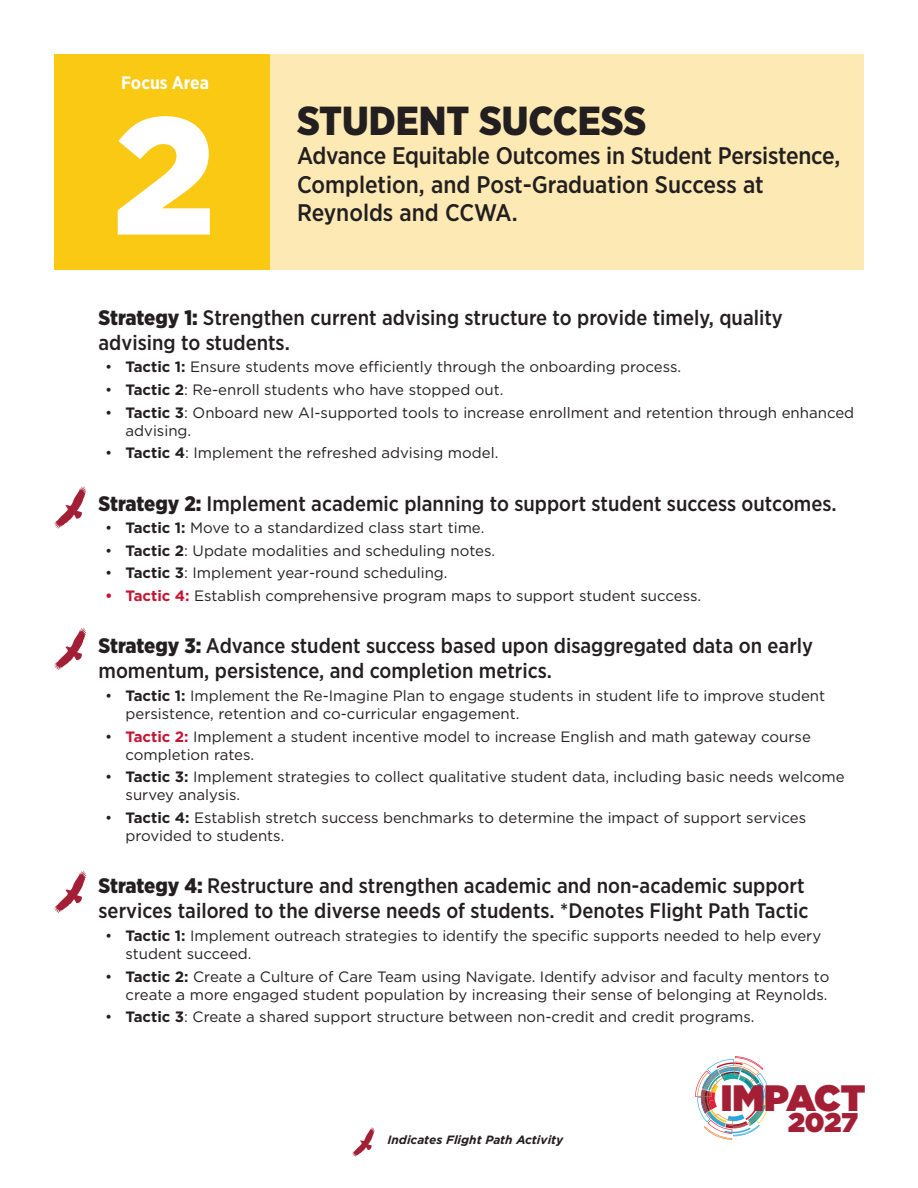
<style>
.page{position:relative;width:918px;height:1188px;background:#fff}
.page>*{position:absolute;margin:0;border:0;box-sizing:border-box;transform-origin:0 0}
.t1{font:900 166.35px "Gotham";color:#fff}
.t2{font:900 40.5px "Gotham Narrow";color:#231f20}
.t3{font:900 36.75px "Gotham";color:#a31f35}
.t4{font:900 27.15px "Gotham";color:#a31f35}
.t5{font:500 24px/28.8px "Gotham Narrow";letter-spacing:-.01em;color:#231f20}
.t6{font:500 21px/25.2px "Gotham Narrow";color:#231f20}
.t7{font:700 18px "Gotham Narrow";color:#fff}
.t8{font:15px/18px "Gotham";color:#231f20}
.t9{font:italic 700 12px "Gotham";color:#231f20}
.s1{font-weight:900}
.s2{font-weight:700}
.s3{font-weight:700;color:#c61431}
</style>
<div class="page">
<img style="left:695px;top:1056px;width:75px;height:84px">
<div style="left:270px;top:54px;width:594px;height:216px;background:#fce9b3"></div>
<div style="left:54px;top:54px;width:216px;height:216px;background:#fac913"></div>
<svg style="left:54px;top:486px;width:32px;height:43px"></svg>
<svg style="left:54px;top:627px;width:32px;height:43px"></svg>
<svg style="left:54px;top:870px;width:32px;height:43px"></svg>
<svg style="left:352px;top:1127px;width:23px;height:30px"></svg>
<h2 class="t7" style="left:121px;top:71px;width:89px">Focus Area</h2>
<h2 class="t1" style="left:112px;top:61px;width:105px">2</h2>
<h3 class="t2" style="left:297px;top:94px;width:351px">STUDENT SUCCESS</h3>
<p class="t5" style="left:297px;top:141px;width:545px">Advance Equitable Outcomes in Student Persistence,<br>Completion, and Post-Graduation Success at<br>Reynolds and CCWA.</p>
<h4 class="t6" style="left:99px;top:304px;width:686px"><span class="s1">Strategy 1:</span> Strengthen current advising structure to provide timely, quality advising to students.</h4>
<p class="t8" style="left:105px;top:358px;width:577px">• <span class="s2">Tactic 1:</span> Ensure students move efficiently through the onboarding process.</p>
<p class="t8" style="left:105px;top:380px;width:400px">• <span class="s2">Tactic 2</span>: Re-enroll students who have stopped out.</p>
<p class="t8" style="left:126px;top:403px;width:730px;text-indent:-20px">• <span class="s2">Tactic 3</span>: Onboard new AI-supported tools to increase enrollment and retention through enhanced advising.</p>
<p class="t8" style="left:105px;top:444px;width:395px">• <span class="s2">Tactic 4</span>: Implement the refreshed advising model.</p>
<h4 class="t6" style="left:99px;top:490px;width:740px"><span class="s1">Strategy 2:</span> Implement academic planning to support student success outcomes.</h4>
<p class="t8" style="left:105px;top:519px;width:381px">• <span class="s2">Tactic 1:</span> Move to a standardized class start time.</p>
<p class="t8" style="left:105px;top:541px;width:391px">• <span class="s2">Tactic 2</span>: Update modalities and scheduling notes.</p>
<p class="t8" style="left:105px;top:564px;width:344px">• <span class="s2">Tactic 3</span>: Implement year-round scheduling.</p>
<p class="t8" style="left:105px;top:586px;width:597px"><span class="s3">• Tactic 4:</span> Establish comprehensive program maps to support student success.</p>
<h4 class="t6" style="left:99px;top:633px;width:716px"><span class="s1">Strategy 3:</span> Advance student success based upon disaggregated data on early momentum, persistence, and completion metrics.</h4>
<p class="t8" style="left:126px;top:686px;width:701px;text-indent:-20px">• <span class="s2">Tactic 1:</span> Implement the Re-Imagine Plan to engage students in student life to improve student persistence, retention and co-curricular engagement.</p>
<p class="t8" style="left:126px;top:727px;width:687px;text-indent:-20px">• <span class="s3">Tactic 2:</span> Implement a student incentive model to increase English and math gateway course completion rates.</p>
<p class="t8" style="left:126px;top:768px;width:721px;text-indent:-20px">• <span class="s2">Tactic 3:</span> Implement strategies to collect qualitative student data, including basic needs welcome survey analysis.</p>
<p class="t8" style="left:126px;top:808px;width:682px;text-indent:-20px">• <span class="s2">Tactic 4:</span> Establish stretch success benchmarks to determine the impact of support services provided to students.</p>
<h4 class="t6" style="left:99px;top:873px;width:712px"><span class="s1">Strategy 4:</span> Restructure and strengthen academic and non-academic support services tailored to the diverse needs of students. *Denotes Flight Path Tactic</h4>
<p class="t8" style="left:126px;top:926px;width:697px;text-indent:-20px">• <span class="s2">Tactic 1:</span> Implement outreach strategies to identify the specific supports needed to help every student succeed.</p>
<p class="t8" style="left:105px;top:967px;width:726px;text-align:right">• <span class="s2">Tactic 2:</span> Create a Culture of Care Team using Navigate. Identify advisor and faculty mentors to create a more engaged student population by increasing their sense of belonging at Reynolds.</p>
<p class="t8" style="left:105px;top:1008px;width:651px">• <span class="s2">Tactic 3</span>: Create a shared support structure between non-credit and credit programs.</p>
<p class="t9" style="left:387px;top:1132px;width:177px">Indicates Flight Path Activity</p>
<h3 class="t3" style="left:721px;top:1072px;width:146px">IMPACT</h3>
<h3 class="t4" style="left:788px;top:1103px;width:71px">2027</h3>
</div>
